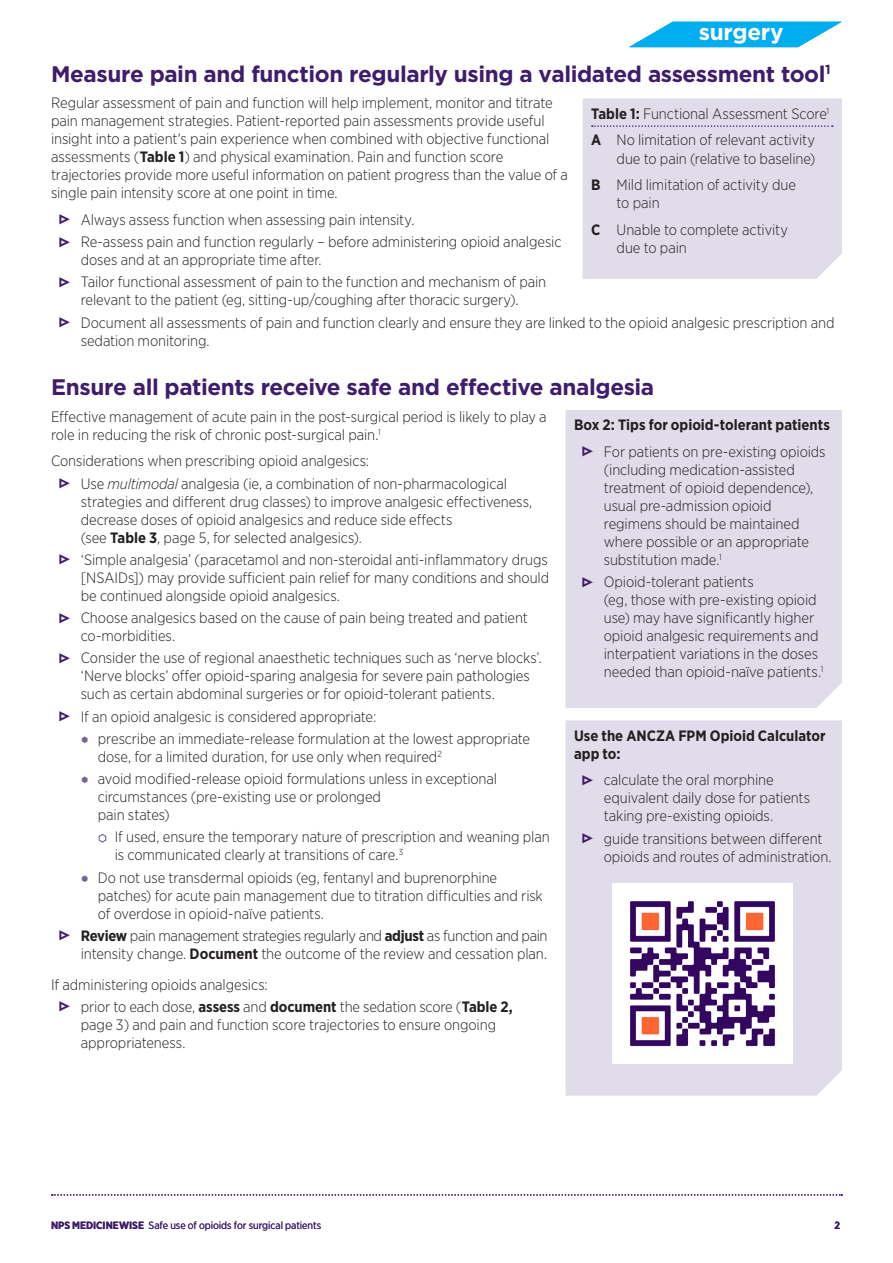
<style>
.page{position:relative;width:893px;height:1263px;background:#fff}
.page>*{position:absolute;margin:0;border:0;box-sizing:border-box;transform-origin:0 0}
.NPS_EVC___Header{font:700 22.5px/42.2px "Gotham";letter-spacing:-.02em;color:#3e1d6b}
.NPS_EVC___Body_Text{font:300 15px/18px "Gotham Narrow";letter-spacing:-.005em;color:#231f20}
.NPS_EVC___Figure_Hea{font:700 15px/18px "Gotham Narrow";color:#231f20}
.NPS___Figure_text{font:300 15px "Gotham Narrow";letter-spacing:-.005em;color:#231f20}
.t1{font:10.5px "Gotham Narrow";letter-spacing:-.01em;color:#3e1d6b}
.t2{font:700 10.5px "Gotham Narrow";color:#3e1d6b}
.s1{color:#fff}
.s2{font-weight:700}
.s3{color:#3e1d6b}
.s4{font-style:italic}
</style>
<div class="page">
<svg style="left:52px;top:1194px;width:790px;height:2px"></svg>
<svg style="left:629px;top:22px;width:213px;height:25px"></svg>
<div style="left:583px;top:98px;width:259px;height:181px;background:#e0dce9"></div>
<svg style="left:592px;top:125px;width:241px;height:2px"></svg>
<div style="left:566px;top:410px;width:276px;height:298px;background:#e0dce9"></div>
<div style="left:566px;top:720px;width:276px;height:376px;background:#e0dce9"></div>
<img style="left:612px;top:884px;width:180px;height:179px">
<h1 class="NPS_EVC___Header" style="left:51px;top:11px;width:781px;text-indent:648px"><span class="s1">surgery<br></span>Measure pain and function regularly using a validated assessment tool<sup>1</sup></h1>
<p class="NPS_EVC___Body_Text" style="left:51px;top:94px;width:518px">Regular assessment of pain and function will help implement, monitor and titrate pain management strategies. Patient-reported pain assessments provide useful insight into a patient's pain experience when combined with objective functional assessments (<span class="s2">Table 1</span>) and physical examination. Pain and function score trajectories provide more useful information on patient progress than the value of a single pain intensity score at one point in time.</p>
<p class="NPS_EVC___Body_Text" style="left:60px;top:210px;width:356px"><span class="s3">•</span> Always assess function when assessing pain intensity.</p>
<p class="NPS_EVC___Body_Text" style="left:81px;top:232px;width:482px;text-indent:-21px"><span class="s3">•</span> Re-assess pain and function regularly – before administering opioid analgesic doses and at an appropriate time after.</p>
<p class="NPS_EVC___Body_Text" style="left:60px;top:273px;width:488px;text-align:center"><span class="s3">•</span> Tailor functional assessment of pain to the function and mechanism of pain relevant to the patient (eg, sitting-up/coughing after thoracic surgery).</p>
<p class="NPS_EVC___Body_Text" style="left:81px;top:313px;width:755px;text-indent:-21px"><span class="s3">•</span> Document all assessments of pain and function clearly and ensure they are linked to the opioid analgesic prescription and sedation monitoring.</p>
<p class="NPS_EVC___Header" style="left:51px;top:366px;width:605px">Ensure all patients receive safe and effective analgesia</p>
<p class="NPS_EVC___Body_Text" style="left:51px;top:407px;width:497px">Effective management of acute pain in the post-surgical period is likely to play a role in reducing the risk of chronic post-surgical pain.<sup>1</sup></p>
<p class="NPS_EVC___Body_Text" style="left:51px;top:452px;width:320px">Considerations when prescribing opioid analgesics:</p>
<p class="NPS_EVC___Body_Text" style="left:81px;top:474px;width:453px;text-indent:-21px"><span class="s3">•</span> Use <span class="s4">multimodal</span> analgesia (ie, a combination of non-pharmacological strategies and different drug classes) to improve analgesic effectiveness, decrease doses of opioid analgesics and reduce side effects<br>(see <span class="s2">Table 3</span>, page 5, for selected analgesics).</p>
<p class="NPS_EVC___Body_Text" style="left:81px;top:550px;width:470px;text-align:justify;text-indent:-21px"><span class="s3">•</span> ‘Simple analgesia’ (paracetamol and non-steroidal anti-inflammatory drugs [NSAIDs]) may provide sufficient pain relief for many conditions and should be continued alongside opioid analgesics.</p>
<p class="NPS_EVC___Body_Text" style="left:81px;top:608px;width:449px;text-indent:-21px"><span class="s3">•</span> Choose analgesics based on the cause of pain being treated and patient co-morbidities.</p>
<p class="NPS_EVC___Body_Text" style="left:81px;top:649px;width:462px;text-indent:-21px"><span class="s3">•</span> Consider the use of regional anaesthetic techniques such as ‘nerve blocks’. ‘Nerve blocks’ offer opioid-sparing analgesia for severe pain pathologies such as certain abdominal surgeries or for opioid-tolerant patients.</p>
<p class="NPS_EVC___Body_Text" style="left:60px;top:707px;width:318px"><span class="s3">•</span> If an opioid analgesic is considered appropriate:</p>
<p class="NPS_EVC___Body_Text" style="left:98px;top:729px;width:434px">prescribe an immediate-release formulation at the lowest appropriate dose, for a limited duration, for use only when required<sup>2</sup></p>
<p class="NPS_EVC___Body_Text" style="left:98px;top:769px;width:401px">avoid modified-release opioid formulations unless in exceptional circumstances (pre-existing use or prolonged<br>pain states)</p>
<p class="NPS_EVC___Body_Text" style="left:115px;top:828px;width:436px">If used, ensure the temporary nature of prescription and weaning plan is communicated clearly at transitions of care.<sup>3</sup></p>
<p class="NPS_EVC___Body_Text" style="left:98px;top:868px;width:447px">Do not use transdermal opioids (eg, fentanyl and buprenorphine patches) for acute pain management due to titration difficulties and risk of overdose in opioid-naïve patients.</p>
<p class="NPS_EVC___Body_Text" style="left:60px;top:926px;width:490px;text-align:right"><span class="s3">•</span> <span class="s2">Review</span> pain management strategies regularly and <span class="s2">adjust</span> as function and pain intensity change. <span class="s2">Document</span> the outcome of the review and cessation plan.</p>
<p class="NPS_EVC___Body_Text" style="left:51px;top:975px;width:218px">If administering opioids analgesics:</p>
<p class="NPS_EVC___Body_Text" style="left:81px;top:997px;width:433px;text-indent:-21px"><span class="s3">•</span> prior to each dose, <span class="s2">assess</span> and <span class="s2">document</span> the sedation score (<span class="s2">Table 2, </span>page 3) and pain and function score trajectories to ensure ongoing appropriateness.</p>
<p class="NPS___Figure_text" style="left:591px;top:105px;width:239px"><span class="s2">Table 1:</span> Functional Assessment Score<sup>1</sup></p>
<p class="NPS_EVC___Body_Text" style="left:591px;top:131px;width:226px;text-align:right"><span class="s2">A</span> No limitation of relevant activity due to pain (relative to baseline)</p>
<p class="NPS_EVC___Body_Text" style="left:617px;top:175px;width:181px;text-indent:-26px"><span class="s2">B</span> Mild limitation of activity due to pain</p>
<p class="NPS_EVC___Body_Text" style="left:617px;top:220px;width:173px;text-indent:-26px"><span class="s2">C</span> Unable to complete activity due to pain</p>
<p class="NPS_EVC___Figure_Hea" style="left:574px;top:416px;width:257px">Box 2: Tips for opioid-tolerant patients</p>
<p class="NPS_EVC___Body_Text" style="left:604px;top:442px;width:223px;text-indent:-21px"><span class="s3">•</span> For patients on pre-existing opioids (including medication-assisted treatment of opioid dependence), usual pre-admission opioid regimens should be maintained where possible or an appropriate substitution made.<sup>1</sup></p>
<p class="NPS_EVC___Body_Text" style="left:604px;top:573px;width:221px;text-indent:-21px"><span class="s3">•</span> Opioid-tolerant patients<br>(eg, those with pre-existing opioid use) may have significantly higher opioid analgesic requirements and interpatient variations in the doses needed than opioid-naïve patients.<sup>1</sup></p>
<p class="NPS_EVC___Figure_Hea" style="left:574px;top:726px;width:253px">Use the ANCZA FPM Opioid Calculator app to:</p>
<p class="NPS_EVC___Body_Text" style="left:604px;top:771px;width:208px;text-indent:-21px"><span class="s3">•</span> calculate the oral morphine equivalent daily dose for patients taking pre-existing opioids.</p>
<p class="NPS_EVC___Body_Text" style="left:604px;top:829px;width:229px;text-indent:-21px"><span class="s3">•</span> guide transitions between different opioids and routes of administration.</p>
<p class="t1" style="left:51px;top:1219px;width:272px"><span class="s2">NPS MEDICINEWISE</span> Safe use of opioids for surgical patients</p>
<p class="t2" style="left:834px;top:1218px;width:7px">2</p>
</div>
